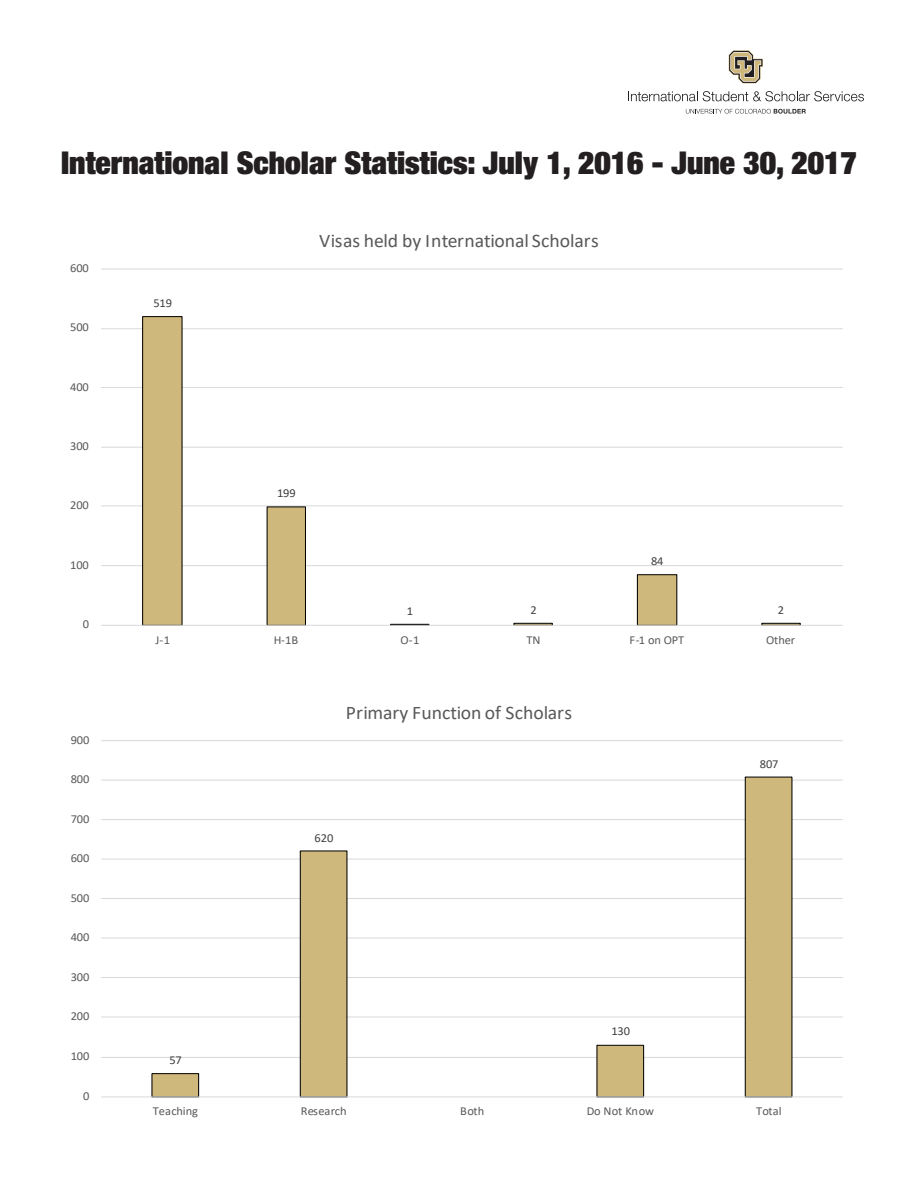
<style>
.page{position:relative;width:918px;height:1188px;background:#fff}
.page>*{position:absolute;margin:0;border:0;box-sizing:border-box;transform-origin:0 0}
.t1{font:900 condensed 31.5px "Helvetica Neue LT Pro";color:#231f20}
.t2{font:19.2px "Calibri";color:#595959}
.t3{font:12.15px "Calibri";letter-spacing:-.005em;color:#595959}
.t4{font:12.15px "Calibri";letter-spacing:-.005em;color:#404040}
.t5{font:12.15px "Calibri";letter-spacing:-.025em;color:#595959}
</style>
<div class="page">
<hr style="left:101px;top:1057px;width:742px;height:1px;background:#d9d9d9">
<hr style="left:101px;top:1016px;width:742px;height:1px;background:#d9d9d9">
<hr style="left:101px;top:977px;width:742px;height:1px;background:#d9d9d9">
<hr style="left:101px;top:937px;width:742px;height:2px;background:#d9d9d9">
<hr style="left:101px;top:898px;width:742px;height:1px;background:#d9d9d9">
<hr style="left:101px;top:859px;width:742px;height:1px;background:#d9d9d9">
<hr style="left:101px;top:819px;width:742px;height:1px;background:#d9d9d9">
<hr style="left:101px;top:780px;width:742px;height:1px;background:#d9d9d9">
<hr style="left:101px;top:740px;width:742px;height:1px;background:#d9d9d9">
<svg style="left:151px;top:776px;width:642px;height:320px"></svg>
<hr style="left:101px;top:1096px;width:742px;height:1px;background:#d9d9d9">
<hr style="left:101px;top:565px;width:742px;height:1px;background:#d9d9d9">
<hr style="left:101px;top:505px;width:742px;height:1px;background:#d9d9d9">
<hr style="left:101px;top:447px;width:742px;height:1px;background:#d9d9d9">
<hr style="left:101px;top:387px;width:742px;height:1px;background:#d9d9d9">
<hr style="left:101px;top:328px;width:742px;height:1px;background:#d9d9d9">
<hr style="left:101px;top:269px;width:742px;height:1px;background:#d9d9d9">
<svg style="left:142px;top:316px;width:659px;height:309px"></svg>
<hr style="left:101px;top:625px;width:742px;height:1px;background:#d9d9d9">
<svg style="left:729px;top:50px;width:34px;height:33px"></svg>
<svg style="left:628px;top:91px;width:236px;height:10px"></svg>
<svg style="left:686px;top:109px;width:120px;height:5px"></svg>
<p class="t1" style="left:61px;top:141px;width:797px">International Scholar Statistics: July 1, 2016 - June 30, 2017</p>
<p class="t3" style="left:70px;top:260px;width:20px">600</p>
<p class="t3" style="left:70px;top:319px;width:20px">500</p>
<p class="t3" style="left:70px;top:378px;width:20px">400</p>
<p class="t3" style="left:70px;top:438px;width:20px">300</p>
<p class="t3" style="left:70px;top:497px;width:20px">200</p>
<p class="t3" style="left:70px;top:556px;width:20px">100</p>
<p class="t3" style="left:83px;top:615px;width:8px">0</p>
<p class="t3" style="left:71px;top:731px;width:20px">900</p>
<p class="t3" style="left:71px;top:771px;width:20px">800</p>
<p class="t3" style="left:71px;top:810px;width:20px">700</p>
<p class="t3" style="left:71px;top:850px;width:20px">600</p>
<p class="t3" style="left:71px;top:889px;width:20px">500</p>
<p class="t3" style="left:71px;top:929px;width:20px">400</p>
<p class="t3" style="left:71px;top:968px;width:20px">300</p>
<p class="t3" style="left:71px;top:1008px;width:20px">200</p>
<p class="t3" style="left:71px;top:1048px;width:20px">100</p>
<p class="t3" style="left:83px;top:1087px;width:8px">0</p>
<p class="t4" style="left:153px;top:295px;width:20px">519</p>
<p class="t2" style="left:319px;top:228px;width:281px">Visas held by International Scholars</p>
<p class="t4" style="left:277px;top:485px;width:20px">199</p>
<p class="t4" style="left:407px;top:602px;width:8px">1</p>
<p class="t4" style="left:531px;top:601px;width:8px">2</p>
<p class="t4" style="left:651px;top:553px;width:14px">84</p>
<p class="t4" style="left:778px;top:601px;width:8px">2</p>
<p class="t3" style="left:155px;top:631px;width:16px">J-1</p>
<p class="t3" style="left:274px;top:631px;width:26px">H-1B</p>
<p class="t3" style="left:401px;top:631px;width:20px">O-1</p>
<p class="t3" style="left:526px;top:631px;width:16px">TN</p>
<p class="t3" style="left:629px;top:631px;width:56px">F-1 on OPT</p>
<p class="t3" style="left:766px;top:631px;width:31px">Other</p>
<p class="t4" style="left:169px;top:1052px;width:14px">57</p>
<p class="t2" style="left:346px;top:699px;width:228px">Primary Function of Scholars</p>
<p class="t4" style="left:315px;top:829px;width:20px">620</p>
<p class="t4" style="left:611px;top:1023px;width:20px">130</p>
<p class="t4" style="left:760px;top:755px;width:20px">807</p>
<p class="t3" style="left:153px;top:1103px;width:47px">Teaching</p>
<p class="t3" style="left:301px;top:1103px;width:47px">Research</p>
<p class="t3" style="left:460px;top:1103px;width:26px">Both</p>
<p class="t5" style="left:587px;top:1103px;width:68px">Do Not Know</p>
<p class="t3" style="left:756px;top:1103px;width:27px">Total</p>
</div>
